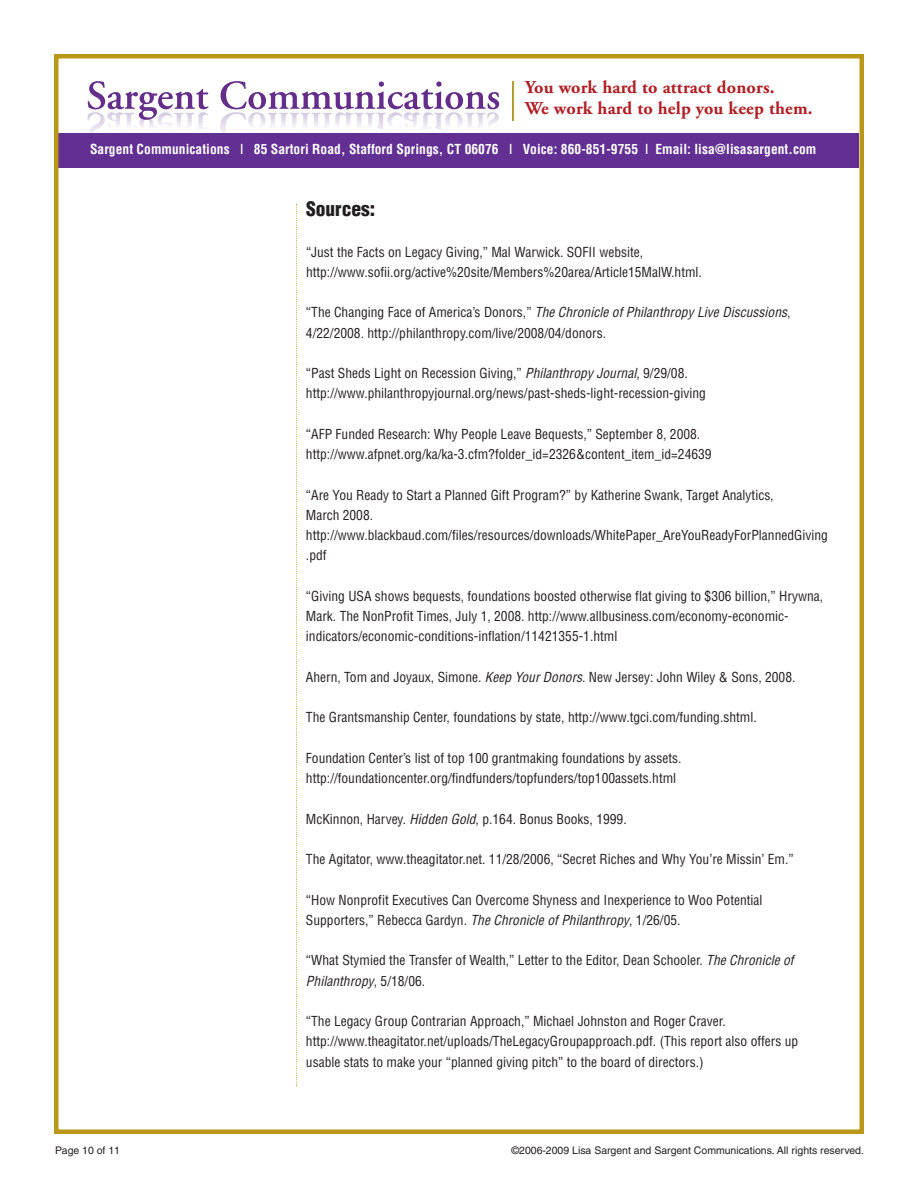
<style>
.page{position:relative;width:918px;height:1188px;background:#fff}
.page>*{position:absolute;margin:0;border:0;box-sizing:border-box;transform-origin:0 0}
.t1{font:900 condensed 19.5px "Helvetica";color:#231f20}
.t2{font:700 18.15px/21.8px "Adobe Garamond";letter-spacing:.01em;color:#b01f23}
.t3{font:condensed 13.5px/20.2px "Helvetica";color:#231f20}
.t4{font:700 condensed 13.5px "Helvetica";letter-spacing:.005em;color:#fff}
.t5{font:10.5px "Helvetica";color:#231f20}
.s1{font-style:italic}
</style>
<div class="page">
<svg style="left:296px;top:204px;width:1px;height:882px"></svg>
<svg style="left:87px;top:81px;width:122px;height:52px"></svg>
<svg style="left:220px;top:81px;width:279px;height:52px"></svg>
<hr style="left:512px;top:81px;width:2px;height:39px;background:#b19d32">
<div style="left:58px;top:133px;width:802px;height:35px;background:#622f92"></div>
<div style="left:54px;top:54px;width:810px;height:1080px;border:4px solid #ba9719"></div>
<h2 class="t2" style="left:525px;top:78px;width:289px">You work hard to attract donors.<br>We work hard to help you keep them.</h2>
<p class="t4" style="left:90px;top:141px;width:728px">Sargent Communications | 85 Sartori Road, Stafford Springs, CT 06076 | Voice: 860-851-9755 | Email: lisa@lisasargent.com</p>
<h1 class="t1" style="left:306px;top:198px;width:71px">Sources:</h1>
<p class="t3" style="left:306px;top:242px;width:397px">“Just the Facts on Legacy Giving,” Mal Warwick. SOFII website, http://www.sofii.org/active%20site/Members%20area/Article15MalW.html.</p>
<p class="t3" style="left:306px;top:302px;width:486px">“The Changing Face of America’s Donors,” <span class="s1">The Chronicle of Philanthropy Live Discussions</span>,<br>4/22/2008. http://philanthropy.com/live/2008/04/donors.</p>
<p class="t3" style="left:306px;top:363px;width:402px">“Past Sheds Light on Recession Giving,” <span class="s1">Philanthropy Journal</span>, 9/29/08. http://www.philanthropyjournal.org/news/past-sheds-light-recession-giving</p>
<p class="t3" style="left:306px;top:424px;width:407px">“AFP Funded Research: Why People Leave Bequests,” September 8, 2008. http://www.afpnet.org/ka/ka-3.cfm?folder_id=2326&amp;content_item_id=24639</p>
<p class="t3" style="left:306px;top:485px;width:523px">“Are You Ready to Start a Planned Gift Program?” by Katherine Swank, Target Analytics,<br>March 2008. http://www.blackbaud.com/files/resources/downloads/WhitePaper_AreYouReadyForPlannedGiving .pdf</p>
<p class="t3" style="left:306px;top:586px;width:519px">“Giving USA shows bequests, foundations boosted otherwise flat giving to $306 billion,” Hrywna,<br>Mark. The NonProfit Times, July 1, 2008. http://www.allbusiness.com/economy-economic&shy;indicators/economic-conditions-inflation/11421355-1.html</p>
<p class="t3" style="left:306px;top:667px;width:491px">Ahern, Tom and Joyaux, Simone. <span class="s1">Keep Your Donors</span>. New Jersey: John Wiley &amp; Sons, 2008.</p>
<p class="t3" style="left:306px;top:707px;width:452px">The Grantsmanship Center, foundations by state, http://www.tgci.com/funding.shtml.</p>
<p class="t3" style="left:306px;top:748px;width:377px">Foundation Center’s list of top 100 grantmaking foundations by assets. http://foundationcenter.org/findfunders/topfunders/top100assets.html</p>
<p class="t3" style="left:306px;top:809px;width:322px">McKinnon, Harvey. <span class="s1">Hidden Gold</span>, p.164. Bonus Books, 1999.</p>
<p class="t3" style="left:306px;top:849px;width:489px">The Agitator, www.theagitator.net. 11/28/2006, “Secret Riches and Why You’re Missin’ Em.”</p>
<p class="t3" style="left:306px;top:890px;width:458px">“How Nonprofit Executives Can Overcome Shyness and Inexperience to Woo Potential<br>Supporters,” Rebecca Gardyn. <span class="s1">The Chronicle of Philanthropy</span>, 1/26/05.</p>
<p class="t3" style="left:306px;top:950px;width:489px">“What Stymied the Transfer of Wealth,” Letter to the Editor, Dean Schooler. <span class="s1">The Chronicle of<br>Philanthropy</span>, 5/18/06.</p>
<p class="t3" style="left:306px;top:1011px;width:494px">“The Legacy Group Contrarian Approach,” Michael Johnston and Roger Craver. http://www.theagitator.net/uploads/TheLegacyGroupapproach.pdf. (This report also offers up usable stats to make your “planned giving pitch” to the board of directors.)</p>
<p class="t5" style="left:55px;top:1147px;width:66px">Page 10 of 11</p>
<p class="t5" style="left:511px;top:1147px;width:354px">©2006-2009 Lisa Sargent and Sargent Communications. All rights reserved.</p>
</div>
